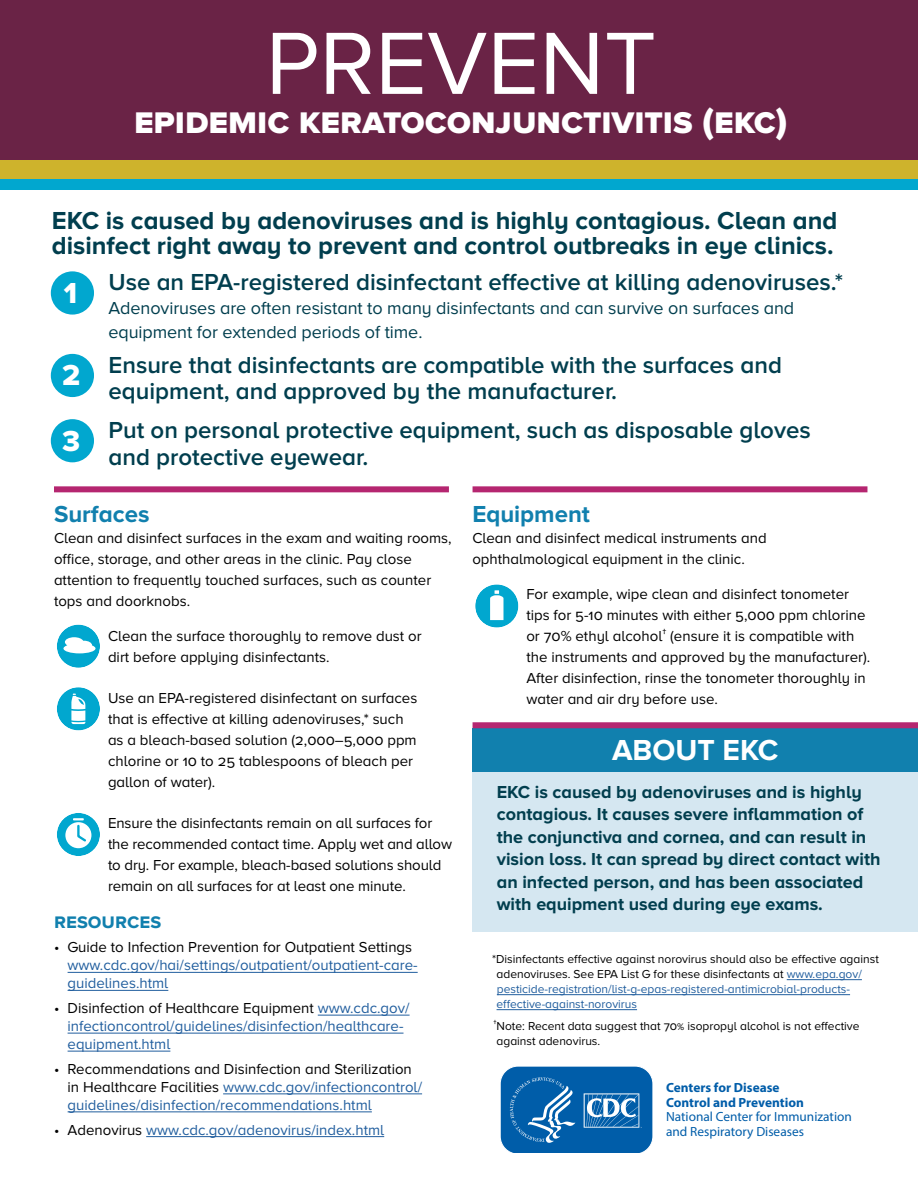
<style>
.page{position:relative;width:918px;height:1188px;background:#fff}
.page>*{position:absolute;margin:0;border:0;box-sizing:border-box;transform-origin:0 0}
.Headline{font:91.5px "Proxima Nova A";color:#fff}
.Headline-2{font:37.5px "Proxima Nova S Extrabld";color:#fff}
.t1{font:700 30px "Proxima Nova A";color:#fff}
.t2{font:30px "Proxima Nova A Extrabld";color:#fff}
.t3{font:700 25.5px/25.5px "Proxima Nova A";color:#013e4e}
.t4{font:600 24px/26.4px "Proxima Nova A";color:#013e4e}
.t5{font:700 24px "Proxima Nova A";color:#1180ae}
.t6{font:700 21px "Proxima Nova S";color:#1180ae}
.t7{font:700 18px/22.5px "Proxima Nova A";color:#013e4e}
.t8{font:18px/24px "Proxima Nova A";letter-spacing:-.005em;color:#013e4e}
.t9{font:15px/21px "Proxima Nova A";color:#000}
.t10{font:15px/18px "Proxima Nova A";color:#215e9e}
.t11{font:13.35px/14.9px "Myriad Pro";color:#005da9}
.t12{font:12px/15px "Proxima Nova A";color:#000}
.s1{font-family:"Proxima Nova S"}
.s2{color:#000}
.s3{color:#215e9e}
.s4{font-weight:700}
</style>
<div class="page">
<div style="left:472px;top:728px;width:446px;height:45px;background:#1180ae"></div>
<div style="left:0;top:168px;width:918px;height:22px;background:#01a7cf"></div>
<div style="left:0;top:158px;width:918px;height:21px;background:#ceb32c"></div>
<div style="left:0;top:0;width:918px;height:160px;background:#6a2346"></div>
<div style="left:472px;top:773px;width:446px;height:159px;background:#d5e7f1"></div>
<div style="left:54px;top:486px;width:395px;height:6px;background:#b52670"></div>
<div style="left:473px;top:486px;width:394px;height:6px;background:#b52670"></div>
<div style="left:473px;top:722px;width:445px;height:6px;background:#b52670"></div>
<div style="left:51px;top:271px;width:43px;height:44px;background:#01a7cf;border-radius:50%"></div>
<div style="left:51px;top:354px;width:43px;height:43px;background:#01a7cf;border-radius:50%"></div>
<div style="left:51px;top:419px;width:43px;height:43px;background:#01a7cf;border-radius:50%"></div>
<div style="left:57px;top:625px;width:43px;height:43px;background:#01a7cf;border-radius:50%"></div>
<svg style="left:63px;top:637px;width:33px;height:16px"></svg>
<div style="left:475px;top:584px;width:43px;height:44px;background:#01a7cf;border-radius:50%"></div>
<svg style="left:490px;top:590px;width:13px;height:30px"></svg>
<div style="left:57px;top:687px;width:43px;height:43px;background:#01a7cf;border-radius:50%"></div>
<svg style="left:71px;top:694px;width:15px;height:30px"></svg>
<div style="left:57px;top:813px;width:43px;height:43px;background:#01a7cf;border-radius:50%"></div>
<div style="left:65px;top:822px;width:26px;height:26px;background:#fff;border-radius:50%"></div>
<svg style="left:73px;top:818px;width:15px;height:24px"></svg>
<hr style="left:787px;top:979px;width:75px;height:1px;background:#215e9e">
<hr style="left:497px;top:994px;width:353px;height:1px;background:#215e9e">
<hr style="left:497px;top:1009px;width:140px;height:1px;background:#215e9e">
<hr style="left:68px;top:972px;width:350px;height:1px;background:#215e9e">
<hr style="left:68px;top:990px;width:100px;height:1px;background:#215e9e">
<hr style="left:318px;top:1015px;width:92px;height:1px;background:#215e9e">
<hr style="left:68px;top:1033px;width:336px;height:1px;background:#215e9e">
<hr style="left:68px;top:1051px;width:102px;height:1px;background:#215e9e">
<hr style="left:223px;top:1094px;width:199px;height:1px;background:#215e9e">
<hr style="left:68px;top:1112px;width:304px;height:1px;background:#215e9e">
<hr style="left:146px;top:1136px;width:238px;height:1px;background:#215e9e">
<svg style="left:500px;top:1066px;width:153px;height:86px;background:#2473b5"></svg>
<h1 class="Headline" style="left:266px;top:12px;width:392px">PREVENT</h1>
<h1 class="Headline-2" style="left:134px;top:99px;width:655px">epidemic keratoconjunctivitis (ekc)</h1>
<h2 class="t3" style="left:52px;top:207px;width:787px">EKC is caused by adenoviruses and is highly contagious. Clean and disinfect right away to prevent and control outbreaks in eye clinics.</h2>
<p class="t2" style="left:64px;top:276px;width:15px">1</p>
<p class="t4" style="left:109px;top:269px;width:736px">Use an EPA-registered disinfectant effective at killing adenoviruses.*</p>
<p class="t8" style="left:109px;top:296px;width:687px">Adenoviruses are often resistant to many disinfectants and can survive on surfaces and equipment for extended periods of time.</p>
<p class="t2" style="left:62px;top:357px;width:20px">2</p>
<p class="t4" style="left:109px;top:351px;width:675px">Ensure that disinfectants are compatible with the surfaces and equipment, and approved by the manufacturer.</p>
<p class="t2" style="left:62px;top:424px;width:20px">3</p>
<p class="t4" style="left:109px;top:417px;width:704px">Put on personal protective equipment, such as disposable gloves and protective eyewear.</p>
<p class="t5" style="left:54px;top:501px;width:97px">Surfaces</p>
<p class="t9" style="left:54px;top:528px;width:399px">Clean and disinfect surfaces in the exam and waiting rooms, office, storage, and other areas in the clinic. Pay close attention to frequently touched surfaces, such as counter tops and doorknobs.</p>
<p class="t9" style="left:108px;top:625px;width:315px">Clean the surface thoroughly to remove dust or dirt before applying disinfectants.</p>
<p class="t9" style="left:108px;top:687px;width:311px">Use an EPA-registered disinfectant on surfaces that is effective at killing adenoviruses,* such as a bleach-based solution (<span class="s1">2,000–5,000</span> ppm chlorine or <span class="s1">10</span> to <span class="s1">25</span> tablespoons of bleach per gallon of water).</p>
<p class="t9" style="left:108px;top:813px;width:346px">Ensure the disinfectants remain on all surfaces for the recommended contact time. Apply wet and allow to dry. For example, bleach-based solutions should remain on all surfaces for at least one minute.</p>
<p class="t5" style="left:472px;top:501px;width:119px">Equipment</p>
<p class="t9" style="left:472px;top:528px;width:296px">Clean and disinfect medical instruments and ophthalmological equipment in the clinic.</p>
<p class="t9" style="left:526px;top:583px;width:346px">For example, wipe clean and disinfect tonometer tips for <span class="s1">5-10</span> minutes with either <span class="s1">5,000</span> ppm chlorine or <span class="s1">70</span>% ethyl alcohol† (ensure it is compatible with the instruments and approved by the manufacturer).<br>After disinfection, rinse the tonometer thoroughly in water and air dry before use.</p>
<p class="t1" style="left:612px;top:733px;width:168px">ABOUT EKC</p>
<p class="t7" style="left:497px;top:780px;width:385px">EKC is caused by adenoviruses and is highly contagious. It causes severe inflammation of the conjunctiva and cornea, and can result in vision loss. It can spread by direct contact with an infected person, and has been associated with equipment used during eye exams.</p>
<p class="t6" style="left:54px;top:909px;width:109px">resources</p>
<p class="t10" style="left:68px;top:938px;width:352px;text-indent:-14px"><span class="s2">• Guide to Infection Prevention for Outpatient Settings </span>www.cdc.gov/hai/settings/outpatient/outpatient-care&shy;guidelines.html</p>
<p class="t10" style="left:68px;top:999px;width:343px;text-indent:-14px"><span class="s2">• Disinfection of Healthcare Equipment</span> www.cdc.gov/ infectioncontrol/guidelines/disinfection/healthcare&shy;equipment.html</p>
<p class="t10" style="left:68px;top:1060px;width:356px;text-indent:-14px"><span class="s2">• Recommendations and Disinfection and Sterilization in Healthcare Facilities</span> www.cdc.gov/infectioncontrol/ guidelines/disinfection/recommendations.html</p>
<p class="t10" style="left:54px;top:1120px;width:332px"><span class="s2">• Adenovirus</span> www.cdc.gov/adenovirus/index.html</p>
<p class="t12" style="left:497px;top:951px;width:384px;text-indent:-5px">*Disinfectants effective against norovirus should also be effective against adenoviruses. See EPA List G for these disinfectants at <span class="s3">www.epa.gov/ pesticide-registration/list-g-epas-registered-antimicrobial-products&shy;effective-against-norovirus</span></p>
<p class="t12" style="left:493px;top:1018px;width:368px">†Note: Recent data suggest that <span class="s1">70%</span> isopropyl alcohol is not effective</p>
<p class="t12" style="left:497px;top:1033px;width:105px">against adenovirus.</p>
<p class="t11" style="left:666px;top:1080px;width:187px"><span class="s4">Centers for Disease<br>Control and Prevention<br></span>National Center for Immunization and Respiratory Diseases</p>
</div>
